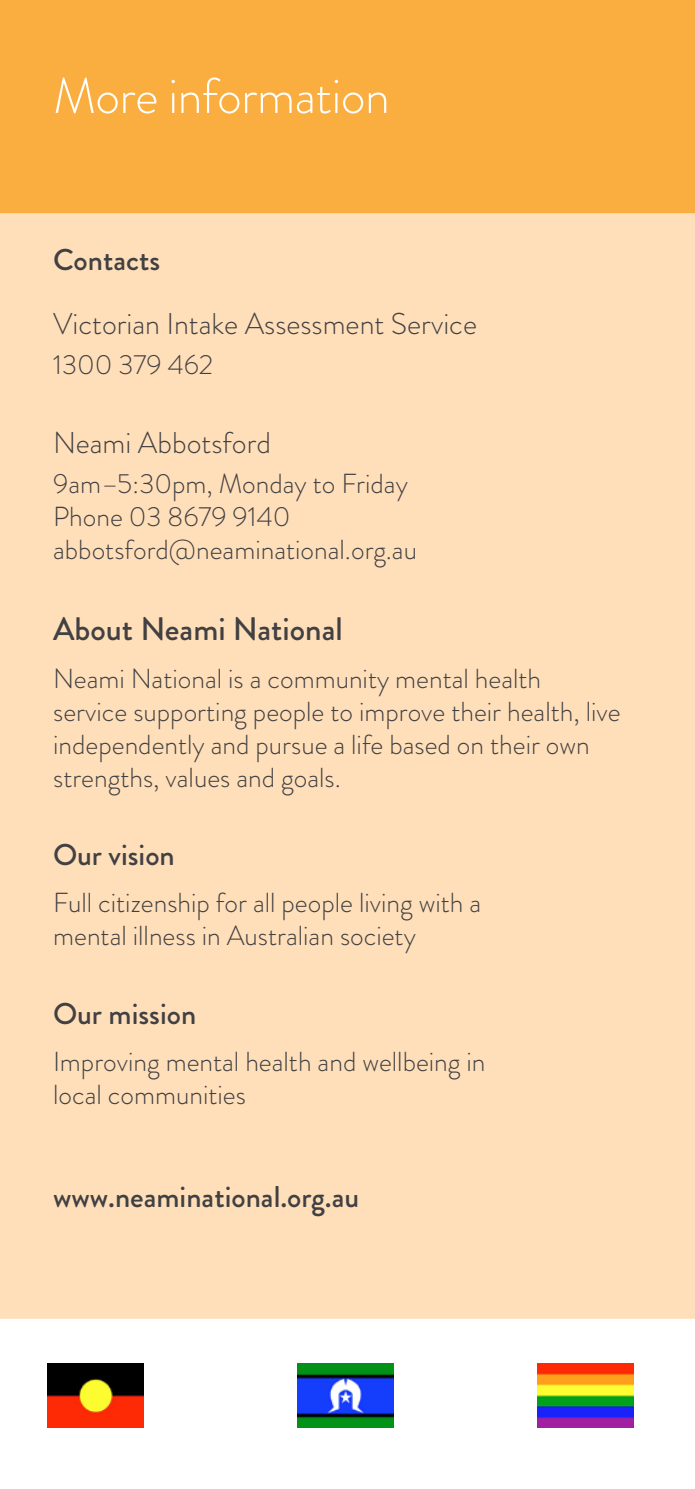
<style>
.page{position:relative;width:695px;height:1489px;background:#fff}
.page>*{position:absolute;margin:0;border:0;box-sizing:border-box;transform-origin:0 0}
.Heading{font:300 50px "Brandon Grotesque";letter-spacing:-.01em;color:#fff}
.BodyHeading_grey{font:500 32.5px "Brandon Grotesque";color:#414042}
.BodyHeading_grey-2{font:500 30px "Brandon Grotesque";color:#414042}
.BodySubHeading_grey{font:300 30px "Brandon Grotesque";color:#414042}
.Body{font:300 27.5px/33px "Brandon Grotesque";color:#414042}
</style>
<div class="page">
<div style="left:0;top:0;width:694px;height:213px;background:#fbae40"></div>
<div style="left:0;top:213px;width:694px;height:1105px;background:#ffdfb9"></div>
<img style="left:537px;top:1363px;width:96px;height:64px">
<img style="left:298px;top:1363px;width:95px;height:64px">
<img style="left:48px;top:1363px;width:96px;height:64px">
<p class="Heading" style="left:53px;top:62px;width:338px">More information</p>
<p class="BodyHeading_grey-2" style="left:53px;top:238px;width:109px">Contacts</p>
<p class="BodySubHeading_grey" style="left:53px;top:303px;width:425px">Victorian Intake Assessment Service</p>
<p class="Body" style="left:53px;top:348px;width:162px">1300 379 462</p>
<p class="BodySubHeading_grey" style="left:53px;top:422px;width:219px">Neami Abbotsford</p>
<p class="Body" style="left:53px;top:467px;width:365px">9am–5:30pm, Monday to Friday<br>Phone 03 8679 9140 abbotsford@neaminational.org.au</p>
<p class="BodyHeading_grey" style="left:53px;top:606px;width:291px">About Neami National</p>
<p class="Body" style="left:53px;top:661px;width:569px">Neami National is a community mental health service supporting people to improve their health, live independently and pursue a life based on their own strengths, values and goals.</p>
<p class="BodyHeading_grey-2" style="left:53px;top:834px;width:123px">Our vision</p>
<p class="Body" style="left:53px;top:886px;width:429px">Full citizenship for all people living with a mental illness in Australian society</p>
<p class="BodyHeading_grey-2" style="left:53px;top:992px;width:144px">Our mission</p>
<p class="Body" style="left:53px;top:1045px;width:434px">Improving mental health and wellbeing in local communities</p>
<p class="BodyHeading_grey-2" style="left:53px;top:1175px;width:307px">www.neaminational.org.au</p>
</div>
